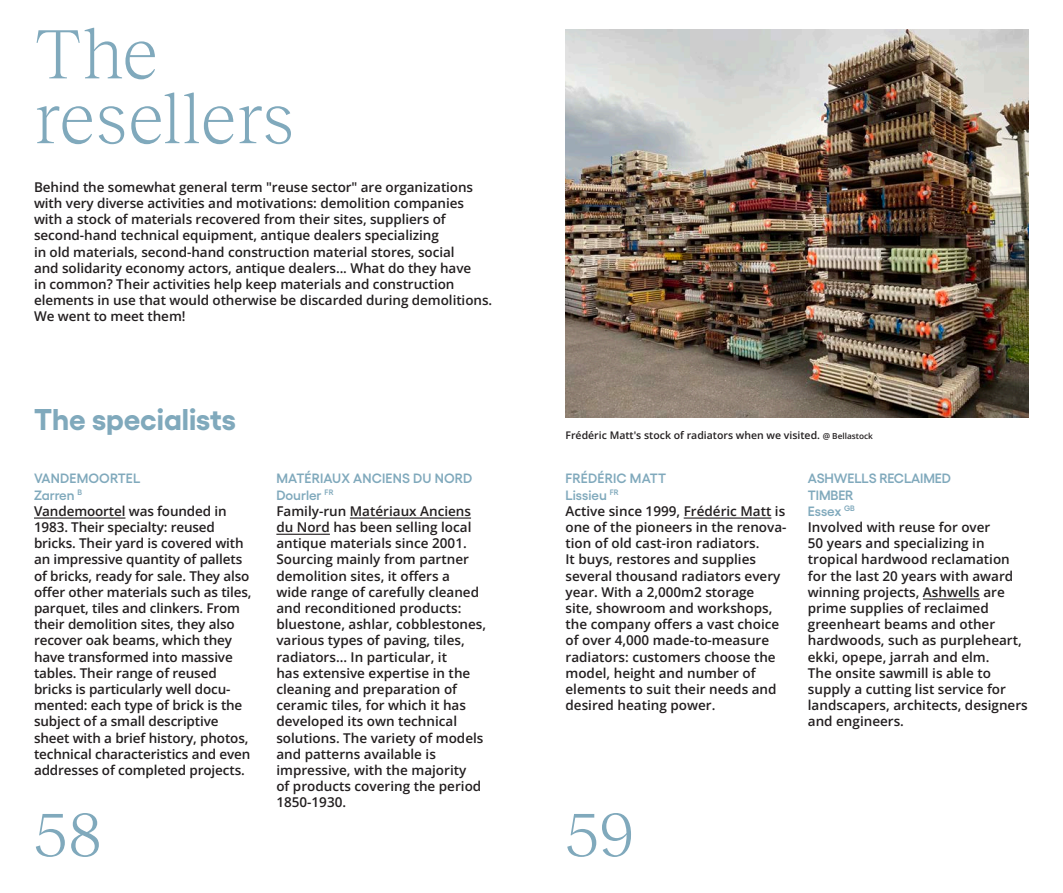
<style>
.page{position:relative;width:1063px;height:893px;background:#fff}
.page>*{position:absolute;margin:0;border:0;box-sizing:border-box;transform-origin:0 0}
.Moyens_titres{font:300 72px/64.8px "Reckless Neue";letter-spacing:-.01em;color:#80a9bc}
.t1{font:300 63px "Reckless Neue";color:#80a9bc}
.Labeur{font:700 30px "Yellix TRIAL";color:#80a9bc}
.Labeur-2{font:600 13.5px/16.2px "Open Sans";color:#231f20}
.Noms_partenaires{font:600 13.5px/16.2px "Yellix TRIAL";color:#80a9bc}
.Pas_de_coté{font:600 10.5px "Open Sans";color:#231f20}
.s1{font-size:8.25px}
</style>
<div class="page">
<hr style="left:34px;top:517px;width:91px;height:2px;background:#231f20">
<hr style="left:350px;top:517px;width:121px;height:2px;background:#231f20">
<hr style="left:276px;top:534px;width:54px;height:1px;background:#231f20">
<hr style="left:684px;top:517px;width:87px;height:2px;background:#231f20">
<hr style="left:923px;top:598px;width:57px;height:2px;background:#231f20">
<img style="left:566px;top:30px;width:463px;height:387px">
<p class="Moyens_titres" style="left:34px;top:17px;width:262px">The resellers</p>
<p class="Labeur-2" style="left:34px;top:178px;width:460px">Behind the somewhat general term "reuse sector" are organizations with very diverse activities and motivations: demolition companies with a stock of materials recovered from their sites, suppliers of second-hand technical equipment, antique dealers specializing<br>in old materials, second-hand construction material stores, social<br>and solidarity economy actors, antique dealers... What do they have<br>in common? Their activities help keep materials and construction elements in use that would otherwise be discarded during demolitions.<br>We went to meet them!</p>
<p class="Labeur" style="left:34px;top:395px;width:203px">The specialists</p>
<p class="Noms_partenaires" style="left:34px;top:469px;width:108px">VANDEMOORTEL</p>
<p class="Noms_partenaires" style="left:34px;top:485px;width:50px">Zarren <sup>B</sup></p>
<p class="Labeur-2" style="left:34px;top:502px;width:219px">Vandemoortel was founded in<br>1983. Their specialty: reused bricks. Their yard is covered with an impressive quantity of pallets of bricks, ready for sale. They also offer other materials such as tiles, parquet, tiles and clinkers. From their demolition sites, they also recover oak beams, which they have transformed into massive tables. Their range of reused bricks is particularly well docu&shy;mented: each type of brick is the subject of a small descriptive sheet with a brief history, photos, technical characteristics and even addresses of completed projects.</p>
<p class="Noms_partenaires" style="left:276px;top:469px;width:198px">MATÉRIAUX ANCIENS DU NORD</p>
<p class="Noms_partenaires" style="left:276px;top:485px;width:59px">Dourler <sup>FR</sup></p>
<p class="Labeur-2" style="left:276px;top:502px;width:211px">Family-run Matériaux Anciens du Nord has been selling local antique materials since 2001.<br>Sourcing mainly from partner demolition sites, it offers a<br>wide range of carefully cleaned and reconditioned products: bluestone, ashlar, cobblestones, various types of paving, tiles, radiators... In particular, it<br>has extensive expertise in the cleaning and preparation of ceramic tiles, for which it has developed its own technical solutions. The variety of models and patterns available is impressive, with the majority<br>of products covering the period<br>1850-1930.</p>
<p class="Pas_de_coté" style="left:566px;top:428px;width:309px">Frédéric Matt's stock of radiators when we visited. <span class="s1">@ Bellastock</span></p>
<p class="Noms_partenaires" style="left:566px;top:469px;width:102px">FRÉDÉRIC MATT</p>
<p class="Noms_partenaires" style="left:566px;top:485px;width:55px">Lissieu <sup>FR</sup></p>
<p class="Labeur-2" style="left:566px;top:502px;width:223px">Active since 1999, Frédéric Matt is one of the pioneers in the renova&shy;tion of old cast-iron radiators.<br>It buys, restores and supplies several thousand radiators every year. With a 2,000m2 storage<br>site, showroom and workshops, the company offers a vast choice of over 4,000 made-to-measure radiators: customers choose the model, height and number of elements to suit their needs and desired heating power.</p>
<p class="Noms_partenaires" style="left:808px;top:469px;width:145px">ASHWELLS RECLAIMED<br>TIMBER</p>
<p class="Noms_partenaires" style="left:808px;top:501px;width:48px">Essex <sup>GB</sup></p>
<p class="Labeur-2" style="left:808px;top:519px;width:221px">Involved with reuse for over<br>50 years and specializing in tropical hardwood reclamation for the last 20 years with award winning projects, Ashwells are prime supplies of reclaimed greenheart beams and other hardwoods, such as purpleheart, ekki, opepe, jarrah and elm.<br>The onsite sawmill is able to supply a cutting list service for landscapers, architects, designers and engineers.</p>
<p class="t1" style="left:34px;top:791px;width:70px">58</p>
<p class="t1" style="left:566px;top:791px;width:70px">59</p>
</div>
